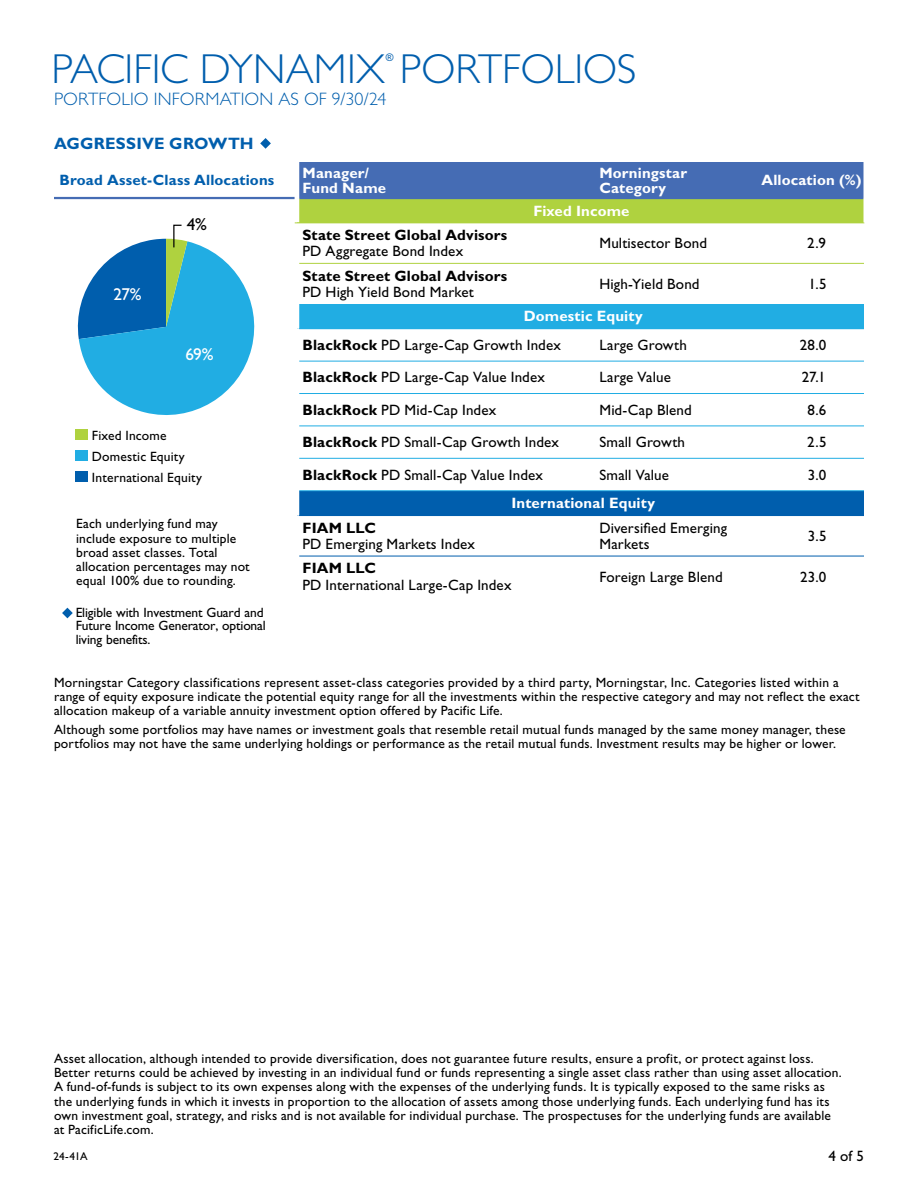
<style>
.page{position:relative;width:918px;height:1188px;background:#fff}
.page>*{position:absolute;margin:0;border:0;box-sizing:border-box;transform-origin:0 0}
.t1{font:300 42px "Gill Sans Std";letter-spacing:-.005em;color:#005ead}
.t2{font:19.05px "Gill Sans Std";color:#000}
.t3{font:300 18px "Gill Sans Std";letter-spacing:.005em;color:#005ead}
.t4{font:17.25px "Gill Sans Std";color:#fff}
.t5{font:17.25px "Gill Sans Std";color:#000}
.t6{font:700 16.5px "Gill Sans Std";letter-spacing:.015em;color:#005ead}
.t7{font:15px/16.5px "Gill Sans Std";letter-spacing:.01em;color:#000}
.t8{font:700 15px/15px "Gill Sans Std";letter-spacing:.01em;color:#fff}
.t9{font:700 15px/16.5px "Gill Sans Std";letter-spacing:.01em;color:#000}
.t10{font:700 15px "Gill Sans Std";letter-spacing:.01em;color:#005ead}
.t11{font:13.5px/14.2px "Gill Sans Std";letter-spacing:.015em;color:#000}
.t12{font:13.5px/13.5px "Gill Sans Std";letter-spacing:-.01em;color:#000}
.t13{font:11.25px "Gill Sans Std";color:#000}
.t14{font:10.5px "Gill Sans Std";color:#005ead}
.s1{font-weight:400}
.s2{font-weight:700}
</style>
<div class="page">
<div style="left:297px;top:304px;width:567px;height:25px;background:#21ade3"></div>
<div style="left:297px;top:491px;width:567px;height:25px;background:#005ead"></div>
<hr style="left:54px;top:197px;width:241px;height:2px;background:#456cb4">
<hr style="left:295px;top:304px;width:4px;height:25px;background:#fff">
<hr style="left:295px;top:491px;width:4px;height:25px;background:#fff">
<hr style="left:299px;top:458px;width:295px;height:1px;background:#21ade3">
<hr style="left:594px;top:458px;width:162px;height:1px;background:#21ade3">
<hr style="left:756px;top:426px;width:108px;height:1px;background:#21ade3">
<hr style="left:299px;top:393px;width:295px;height:1px;background:#21ade3">
<hr style="left:299px;top:426px;width:295px;height:1px;background:#21ade3">
<hr style="left:594px;top:393px;width:162px;height:1px;background:#21ade3">
<hr style="left:594px;top:426px;width:162px;height:1px;background:#21ade3">
<hr style="left:756px;top:393px;width:108px;height:1px;background:#21ade3">
<hr style="left:299px;top:263px;width:295px;height:1px;background:#afd23f">
<hr style="left:594px;top:263px;width:162px;height:1px;background:#afd23f">
<hr style="left:756px;top:263px;width:108px;height:1px;background:#afd23f">
<hr style="left:295px;top:222px;width:299px;height:1px;background:#afd23f">
<hr style="left:594px;top:222px;width:162px;height:1px;background:#afd23f">
<hr style="left:756px;top:222px;width:108px;height:1px;background:#afd23f">
<hr style="left:756px;top:361px;width:108px;height:1px;background:#21ade3">
<hr style="left:299px;top:556px;width:295px;height:1px;background:#005ead">
<hr style="left:594px;top:556px;width:162px;height:1px;background:#005ead">
<hr style="left:756px;top:556px;width:108px;height:1px;background:#005ead">
<hr style="left:299px;top:361px;width:295px;height:1px;background:#21ade3">
<hr style="left:594px;top:361px;width:162px;height:1px;background:#21ade3">
<hr style="left:756px;top:458px;width:108px;height:1px;background:#21ade3">
<hr style="left:299px;top:490px;width:295px;height:1px;background:#21ade3">
<hr style="left:594px;top:490px;width:162px;height:1px;background:#21ade3">
<hr style="left:756px;top:490px;width:108px;height:1px;background:#21ade3">
<svg style="left:299px;top:162px;width:565px;height:60px;background:#6d9287"></svg>
<svg style="left:260px;top:138px;width:11px;height:11px"></svg>
<svg style="left:77px;top:224px;width:178px;height:191px"></svg>
<div style="left:76px;top:430px;width:12px;height:10px;background:#afd23f"></div>
<div style="left:76px;top:451px;width:12px;height:10px;background:#21ade3"></div>
<div style="left:76px;top:472px;width:12px;height:10px;background:#005ead"></div>
<svg style="left:62px;top:608px;width:11px;height:10px"></svg>
<p class="t14" style="left:386px;top:51px;width:9px">®</p>
<h3 class="t3" style="left:54px;top:89px;width:334px">PORTFOLIO INFORMATION AS OF 9/30/24</h3>
<h1 class="t1" style="left:52px;top:45px;width:586px">PACIFIC DYNAMIX PORTFOLIOS</h1>
<p class="t6" style="left:54px;top:133px;width:201px">AGGRESSIVE GROWTH</p>
<p class="t10" style="left:59px;top:171px;width:216px">Broad Asset-Class Allocations</p>
<p class="t8" style="left:302px;top:165px;width:85px">Manager/<br>Fund Name</p>
<p class="t8" style="left:599px;top:165px;width:89px">Morningstar<br>Category</p>
<p class="t8" style="left:761px;top:173px;width:102px">Allocation (%)</p>
<p class="t2" style="left:610px;top:226px;width:99px">International</p>
<p class="t8" style="left:533px;top:203px;width:98px">Fixed Income</p>
<p class="t5" style="left:187px;top:214px;width:21px">4%</p>
<p class="t9" style="left:302px;top:227px;width:206px">State Street Global Advisors<br><span class="s1">PD Aggregate Bond Index</span></p>
<p class="t7" style="left:599px;top:235px;width:109px">Multisector Bond</p>
<p class="t7" style="left:807px;top:235px;width:20px">2.9</p>
<p class="t9" style="left:302px;top:267px;width:206px">State Street Global Advisors<br><span class="s1">PD High Yield Bond Market</span></p>
<p class="t7" style="left:599px;top:276px;width:102px">High-Yield Bond</p>
<p class="t7" style="left:808px;top:276px;width:20px">1.5</p>
<p class="t8" style="left:524px;top:309px;width:120px">Domestic Equity</p>
<p class="t7" style="left:302px;top:337px;width:260px"><span class="s2">BlackRock</span> PD Large-Cap Growth Index</p>
<p class="t7" style="left:599px;top:337px;width:89px">Large Growth</p>
<p class="t7" style="left:800px;top:337px;width:28px">28.0</p>
<p class="t7" style="left:302px;top:369px;width:244px"><span class="s2">BlackRock</span> PD Large-Cap Value Index</p>
<p class="t7" style="left:599px;top:369px;width:73px">Large Value</p>
<p class="t7" style="left:802px;top:369px;width:25px">27.1</p>
<p class="t7" style="left:302px;top:402px;width:195px"><span class="s2">BlackRock</span> PD Mid-Cap Index</p>
<p class="t7" style="left:599px;top:402px;width:94px">Mid-Cap Blend</p>
<p class="t7" style="left:808px;top:402px;width:20px">8.6</p>
<p class="t7" style="left:302px;top:434px;width:258px"><span class="s2">BlackRock</span> PD Small-Cap Growth Index</p>
<p class="t7" style="left:599px;top:434px;width:87px">Small Growth</p>
<p class="t7" style="left:807px;top:434px;width:21px">2.5</p>
<p class="t7" style="left:302px;top:466px;width:242px"><span class="s2">BlackRock</span> PD Small-Cap Value Index</p>
<p class="t7" style="left:599px;top:466px;width:71px">Small Value</p>
<p class="t7" style="left:808px;top:466px;width:20px">3.0</p>
<p class="t8" style="left:511px;top:496px;width:145px">International Equity</p>
<p class="t7" style="left:302px;top:519px;width:174px"><span class="s2">FIAM LLC<br></span>PD Emerging Markets Index</p>
<p class="t7" style="left:599px;top:519px;width:129px">Diversified Emerging<br>Markets</p>
<p class="t7" style="left:808px;top:528px;width:20px">3.5</p>
<p class="t7" style="left:302px;top:560px;width:211px"><span class="s2">FIAM LLC<br></span>PD International Large-Cap Index</p>
<p class="t7" style="left:599px;top:568px;width:125px">Foreign Large Blend</p>
<p class="t7" style="left:800px;top:568px;width:27px">23.0</p>
<p class="t4" style="left:114px;top:284px;width:30px">27%</p>
<p class="t4" style="left:185px;top:344px;width:30px">69%</p>
<p class="t11" style="left:92px;top:425px;width:112px;line-height:21px">Fixed Income<br>Domestic Equity<br>International Equity</p>
<p class="t2" style="left:153px;top:428px;width:27px">AG</p>
<p class="t11" style="left:76px;top:517px;width:175px">Each underlying fund may include exposure to multiple broad asset classes. Total allocation percentages may not equal 100% due to rounding.</p>
<p class="t12" style="left:76px;top:606px;width:192px">Eligible with Investment Guard and<br>Future Income Generator, optional living benefits.</p>
<p class="t11" style="left:54px;top:675px;width:807px">Morningstar Category classifications represent asset-class categories provided by a third party, Morningstar, Inc. Categories listed within a range of equity exposure indicate the potential equity range for all the investments within the respective category and may not reflect the exact allocation makeup of a variable annuity investment option offered by Pacific Life.</p>
<p class="t11" style="left:54px;top:722px;width:793px">Although some portfolios may have names or investment goals that resemble retail mutual funds managed by the same money manager, these portfolios may not have the same underlying holdings or performance as the retail mutual funds. Investment results may be higher or lower.</p>
<p class="t11" style="left:54px;top:1051px;width:789px">Asset allocation, although intended to provide diversification, does not guarantee future results, ensure a profit, or protect against loss.<br>Better returns could be achieved by investing in an individual fund or funds representing a single asset class rather than using asset allocation.<br>A fund-of-funds is subject to its own expenses along with the expenses of the underlying funds. It is typically exposed to the same risks as the underlying funds in which it invests in proportion to the allocation of assets among those underlying funds. Each underlying fund has its own investment goal, strategy, and risks and is not available for individual purchase. The prospectuses for the underlying funds are available at PacificLife.com.</p>
<p class="t13" style="left:54px;top:1150px;width:36px">24-41A</p>
<p class="t7" style="left:829px;top:1148px;width:37px">4 of 5</p>
</div>
